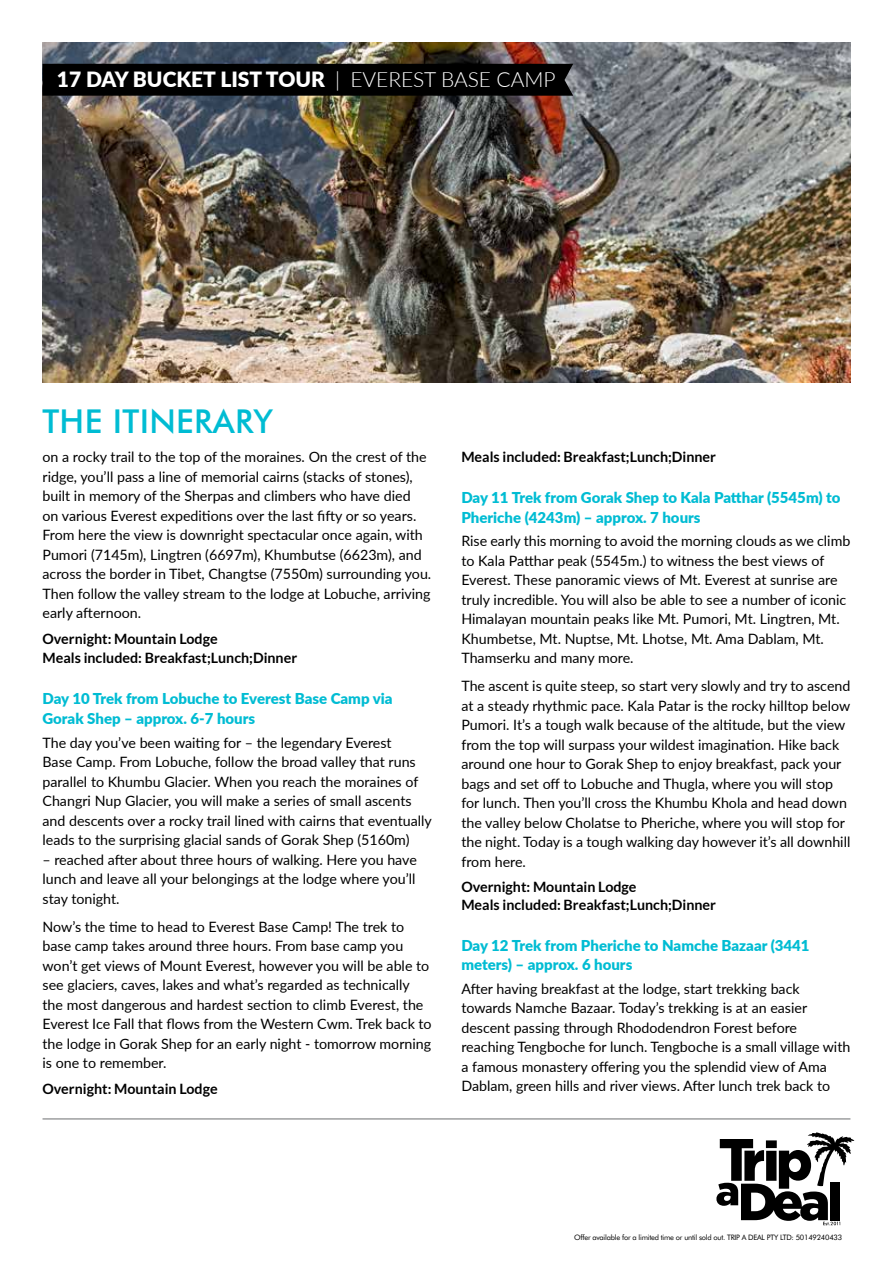
<style>
.page{position:relative;width:893px;height:1263px;background:#fff}
.page>*{position:absolute;margin:0;border:0;box-sizing:border-box;transform-origin:0 0}
.t1{font:500 33px "Futura BT";letter-spacing:.01em;color:#00bcd3}
.t2{font:900 21px "Lato";color:#fff}
.t3{font:900 15px/19.5px "Lato";color:#00bcd3}
.t4{font:14.25px/19.5px "Lato";color:#000}
.t5{font:700 14.25px/19.5px "Lato";color:#000}
.t6{font:7.5px "Futura BT";letter-spacing:-.03em;color:#000}
.s1{font-weight:300}
</style>
<div class="page">
<svg style="left:716px;top:1132px;width:138px;height:93px"></svg>
<hr style="left:43px;top:1119px;width:807px;height:1px;background:#6d6e71">
<img style="left:43px;top:43px;width:807px;height:340px">
<div style="left:43px;top:64px;width:530px;height:32px;background:#000"></div>
<h2 class="t2" style="left:57px;top:63px;width:500px">17 DAY BUCKET LIST TOUR <span class="s1">| EVEREST BASE CAMP</span></h2>
<h1 class="t1" style="left:43px;top:402px;width:232px">THE ITINERARY</h1>
<p class="t4" style="left:43px;top:447px;width:390px">on a rocky trail to the top of the moraines. On the crest of the ridge, you’ll pass a line of memorial cairns (stacks of stones), built in memory of the Sherpas and climbers who have died<br>on various Everest expeditions over the last fifty or so years.<br>From here the view is downright spectacular once again, with Pumori (7145m), Lingtren (6697m), Khumbutse (6623m), and across the border in Tibet, Changtse (7550m) surrounding you.<br>Then follow the valley stream to the lodge at Lobuche, arriving early afternoon.</p>
<p class="t5" style="left:43px;top:629px;width:256px">Overnight: Mountain Lodge<br>Meals included: Breakfast;Lunch;Dinner</p>
<p class="t3" style="left:43px;top:688px;width:352px">Day 10 Trek from Lobuche to Everest Base Camp via<br>Gorak Shep – approx. 6-7 hours</p>
<p class="t4" style="left:43px;top:732px;width:391px">The day you’ve been waiting for – the legendary Everest<br>Base Camp. From Lobuche, follow the broad valley that runs parallel to Khumbu Glacier. When you reach the moraines of Changri Nup Glacier, you will make a series of small ascents and descents over a rocky trail lined with cairns that eventually leads to the surprising glacial sands of Gorak Shep (5160m)</p>
<p class="t4" style="left:43px;top:849px;width:376px;text-align:justify">– reached after about three hours of walking. Here you have lunch and leave all your belongings at the lodge where you’ll stay tonight.</p>
<p class="t4" style="left:43px;top:916px;width:391px">Now’s the time to head to Everest Base Camp! The trek to base camp takes around three hours. From base camp you won’t get views of Mount Everest, however you will be able to see glaciers, caves, lakes and what’s regarded as technically the most dangerous and hardest section to climb Everest, the Everest Ice Fall that flows from the Western Cwm. Trek back to the lodge in Gorak Shep for an early night - tomorrow morning is one to remember.</p>
<p class="t5" style="left:43px;top:1078px;width:177px">Overnight: Mountain Lodge</p>
<p class="t5" style="left:461px;top:447px;width:256px">Meals included: Breakfast;Lunch;Dinner</p>
<p class="t3" style="left:461px;top:487px;width:381px">Day 11 Trek from Gorak Shep to Kala Patthar (5545m) to<br>Pheriche (4243m) – approx. 7 hours</p>
<p class="t4" style="left:461px;top:531px;width:391px">Rise early this morning to avoid the morning clouds as we climb to Kala Patthar peak (5545m.) to witness the best views of Everest. These panoramic views of Mt. Everest at sunrise are truly incredible. You will also be able to see a number of iconic Himalayan mountain peaks like Mt. Pumori, Mt. Lingtren, Mt.<br>Khumbetse, Mt. Nuptse, Mt. Lhotse, Mt. Ama Dablam, Mt.<br>Thamserku and many more.</p>
<p class="t4" style="left:461px;top:676px;width:391px">The ascent is quite steep, so start very slowly and try to ascend at a steady rhythmic pace. Kala Patar is the rocky hilltop below Pumori. It’s a tough walk because of the altitude, but the view from the top will surpass your wildest imagination. Hike back around one hour to Gorak Shep to enjoy breakfast, pack your bags and set off to Lobuche and Thugla, where you will stop for lunch. Then you’ll cross the Khumbu Khola and head down the valley below Cholatse to Pheriche, where you will stop for the night. Today is a tough walking day however it’s all downhill from here.</p>
<p class="t5" style="left:461px;top:878px;width:256px;line-height:17.2px">Overnight: Mountain Lodge<br>Meals included: Breakfast;Lunch;Dinner</p>
<p class="t3" style="left:461px;top:935px;width:350px">Day 12 Trek from Pheriche to Namche Bazaar (3441 meters) – approx. 6 hours</p>
<p class="t4" style="left:461px;top:978px;width:391px">After having breakfast at the lodge, start trekking back towards Namche Bazaar. Today’s trekking is at an easier descent passing through Rhododendron Forest before reaching Tengboche for lunch. Tengboche is a small village with a famous monastery offering you the splendid view of Ama Dablam, green hills and river views. After lunch trek back to</p>
<p class="t6" style="left:574px;top:1232px;width:269px">Offer available for a limited time or until sold out. TRIP A DEAL PTY LTD: 50149240433</p>
</div>
